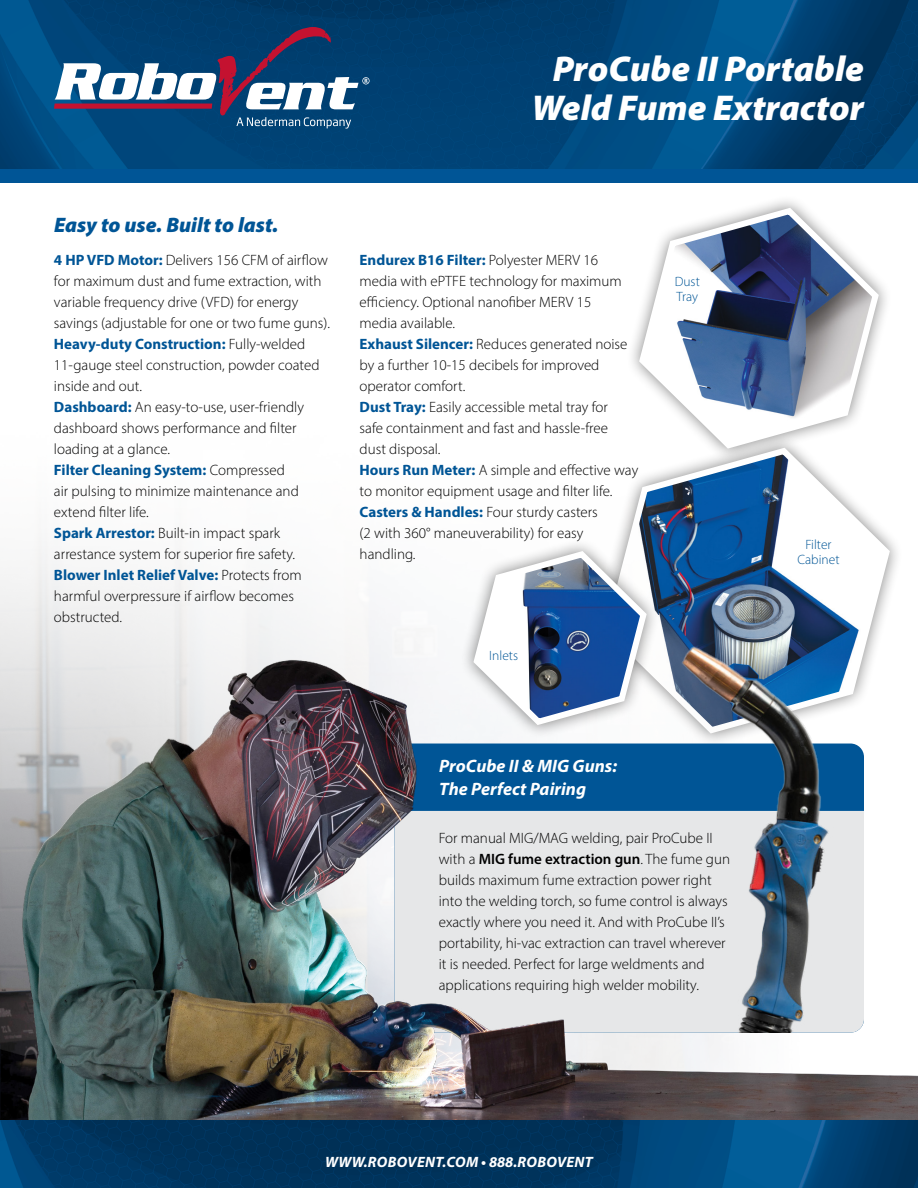
<style>
.page{position:relative;width:918px;height:1188px;background:#fff}
.page>*{position:absolute;margin:0;border:0;box-sizing:border-box;transform-origin:0 0}
.t1{font:italic 900 36px/39px "Myriad Pro";color:#fff;text-align:center}
.t2{font:italic 900 21px "Myriad Pro";color:#005596}
.t3{font:italic 700 18px/22.5px "Myriad Pro";color:#fff}
.t4{font:300 15px/21px "Myriad Pro";color:#000}
.t5{font:italic 700 15px "Myriad Pro";letter-spacing:.02em;color:#fff}
.t6{font:300 13.5px/15px "Myriad Pro";color:#005596}
.s1{font-weight:700;color:#005596}
.s2{font-weight:600}
</style>
<div class="page">
<svg style="left:636px;top:204px;width:246px;height:177px"></svg>
<img style="left:0;top:381px;width:897px;height:268px">
<img style="left:0;top:649px;width:918px;height:471px">
<div style="left:0;top:0;width:918px;height:182px;background:#005596"></div>
<img style="left:0;top:0;width:918px;height:168px">
<img style="left:0;top:1120px;width:918px;height:68px">
<svg style="left:54px;top:27px;width:316px;height:102px;background:#3c6188"></svg>
<img style="left:670px;top:635px;width:185px;height:398px">
<div style="left:460px;top:537px;width:201px;height:202px;background:#000;opacity:.5"></div>
<svg style="left:470px;top:548px;width:180px;height:180px"></svg>
<h2 class="t2" style="left:54px;top:211px;width:226px">Easy to use. Built to last.</h2>
<h1 class="t1" style="left:532px;top:48px;width:334px">ProCube II Portable<br>Weld Fume Extractor</h1>
<p class="t4" style="left:54px;top:249px;width:278px"><span class="s1">4 HP VFD Motor:</span> Delivers 156 CFM of airflow for maximum dust and fume extraction, with variable frequency drive (VFD) for energy savings (adjustable for one or two fume guns).<br><span class="s1">Heavy-duty Construction:</span> Fully-welded 11-gauge steel construction, powder coated inside and out.<br><span class="s1">Dashboard:</span> An easy-to-use, user-friendly dashboard shows performance and filter loading at a glance.<br><span class="s1">Filter Cleaning System:</span> Compressed<br>air pulsing to minimize maintenance and extend filter life.<br><span class="s1">Spark Arrestor:</span> Built-in impact spark arrestance system for superior fire safety.<br><span class="s1">Blower Inlet Relief Valve:</span> Protects from harmful overpressure if airflow becomes obstructed.</p>
<p class="t4" style="left:360px;top:249px;width:280px"><span class="s1">Endurex B16 Filter:</span> Polyester MERV 16 media with ePTFE technology for maximum efficiency. Optional nanofiber MERV 15<br>media available.<br><span class="s1">Exhaust Silencer:</span> Reduces generated noise by a further 10-15 decibels for improved operator comfort.<br><span class="s1">Dust Tray:</span> Easily accessible metal tray for<br>safe containment and fast and hassle-free<br>dust disposal.<br><span class="s1">Hours Run Meter:</span> A simple and effective way to monitor equipment usage and filter life.<br><span class="s1">Casters &amp; Handles:</span> Four sturdy casters<br>(2 with 360° maneuverability) for easy handling.</p>
<p class="t6" style="left:489px;top:648px;width:30px">Inlets</p>
<p class="t6" style="left:675px;top:274px;width:27px">Dust<br>Tray</p>
<p class="t3" style="left:439px;top:754px;width:179px">ProCube II &amp; MIG Guns:<br>The Perfect Pairing</p>
<p class="t4" style="left:439px;top:827px;width:293px">For manual MIG/MAG welding, pair ProCube II with a <span class="s2">MIG fume extraction gun</span>. The fume gun builds maximum fume extraction power right into the welding torch, so fume control is always exactly where you need it. And with ProCube II’s portability, hi-vac extraction can travel wherever it is needed. Perfect for large weldments and applications requiring high welder mobility.</p>
<p class="t5" style="left:325px;top:1152px;width:269px">WWW.ROBOVENT.COM • 888.ROBOVENT</p>
<p class="t6" style="left:798px;top:536px;width:43px;text-align:center">Filter<br>Cabinet</p>
</div>
